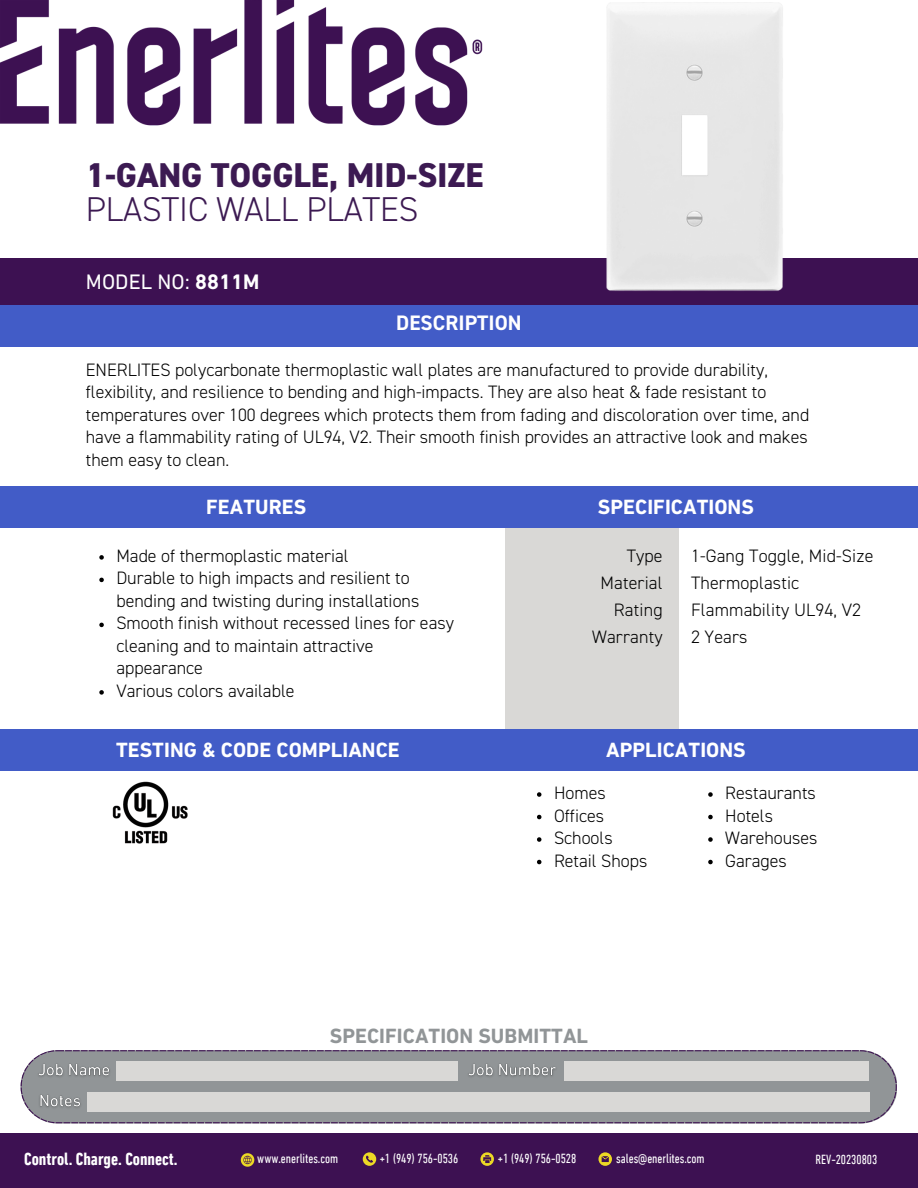
<style>
.page{position:relative;width:918px;height:1188px;background:#fff}
.page>*{position:absolute;margin:0;border:0;box-sizing:border-box;transform-origin:0 0}
.t1{font:800 34.5px "DIN2014";letter-spacing:-.005em;color:#3c1a52}
.t2{font:300 34.5px "DIN2014";letter-spacing:-.005em;color:#3c1a52}
.t3{font:21.3px "DIN Next LT Pro";letter-spacing:.005em;color:#fff}
.t4{font:700 21px "DIN Next LT Pro";letter-spacing:.005em;color:#fff}
.t5{font:700 21px "DIN Next LT Pro";letter-spacing:.005em;color:#919597}
.t6{font:700 21px "DIN2014";letter-spacing:.005em;color:#fff}
.t7{font:300 18px/22.5px "DIN2014";color:#000}
.t8{font:700 condensed 18px "DIN Next LT Pro";color:#fff}
.t9{font:condensed 13.5px "DIN Next LT Pro";letter-spacing:-.005em;color:#fff}
.s1{font-weight:700}
</style>
<div class="page">
<div style="left:0;top:258px;width:918px;height:52px;background:#3d1152"></div>
<div style="left:0;top:305px;width:918px;height:42px;background:#425cc7"></div>
<div style="left:505px;top:521px;width:173px;height:214px;background:#d9d8d6"></div>
<img style="left:0;top:0;width:483px;height:126px">
<div style="left:0;top:486px;width:918px;height:42px;background:#425cc7"></div>
<div style="left:0;top:729px;width:918px;height:42px;background:#425cc7"></div>
<img style="left:112px;top:782px;width:76px;height:62px">
<svg style="left:537px;top:792px;width:4px;height:5px"></svg>
<svg style="left:537px;top:815px;width:4px;height:4px"></svg>
<svg style="left:537px;top:837px;width:4px;height:5px"></svg>
<svg style="left:537px;top:860px;width:4px;height:4px"></svg>
<svg style="left:708px;top:792px;width:5px;height:5px"></svg>
<svg style="left:708px;top:815px;width:5px;height:4px"></svg>
<svg style="left:708px;top:837px;width:5px;height:5px"></svg>
<svg style="left:708px;top:860px;width:5px;height:4px"></svg>
<img style="left:606px;top:2px;width:177px;height:289px">
<svg style="left:99px;top:555px;width:5px;height:5px"></svg>
<svg style="left:99px;top:578px;width:5px;height:4px"></svg>
<svg style="left:99px;top:623px;width:5px;height:4px"></svg>
<svg style="left:99px;top:690px;width:5px;height:5px"></svg>
<div style="left:0;top:1133px;width:918px;height:55px;background:#3d1152"></div>
<svg style="left:21px;top:1050px;width:876px;height:73px;background:#929499"></svg>
<div style="left:117px;top:1061px;width:341px;height:20px;background:#d9d8d6"></div>
<svg style="left:598px;top:1152px;width:14px;height:14px"></svg>
<svg style="left:241px;top:1153px;width:13px;height:14px"></svg>
<svg style="left:363px;top:1152px;width:13px;height:14px"></svg>
<svg style="left:480px;top:1152px;width:14px;height:14px"></svg>
<div style="left:564px;top:1061px;width:305px;height:20px;background:#d9d8d6"></div>
<div style="left:87px;top:1093px;width:782px;height:19px;background:#d9d8d6"></div>
<img style="left:33px;top:1058px;width:81px;height:28px">
<img style="left:463px;top:1058px;width:99px;height:28px">
<img style="left:34px;top:1089px;width:51px;height:28px">
<p class="t1" style="left:86px;top:161px;width:399px">1-GANG TOGGLE, MID-SIZE</p>
<p class="t2" style="left:86px;top:194px;width:334px">PLASTIC WALL PLATES</p>
<p class="t3" style="left:86px;top:273px;width:175px">MODEL NO: <span class="s1">8811M</span></p>
<p class="t6" style="left:396px;top:314px;width:127px">DESCRIPTION</p>
<p class="t7" style="left:86px;top:360px;width:725px">ENERLITES polycarbonate thermoplastic wall plates are manufactured to provide durability, flexibility, and resilience to bending and high-impacts. They are also heat &amp; fade resistant to temperatures over 100 degrees which protects them from fading and discoloration over time, and have a flammability rating of UL94, V2. Their smooth finish provides an attractive look and makes them easy to clean.</p>
<p class="t4" style="left:206px;top:498px;width:102px">FEATURES</p>
<p class="t4" style="left:598px;top:498px;width:158px">SPECIFICATIONS</p>
<p class="t7" style="left:116px;top:546px;width:234px">Made of thermoplastic material</p>
<p class="t7" style="left:116px;top:568px;width:304px">Durable to high impacts and resilient to bending and twisting during installations</p>
<p class="t7" style="left:116px;top:613px;width:339px">Smooth finish without recessed lines for easy cleaning and to maintain attractive appearance</p>
<p class="t7" style="left:116px;top:681px;width:180px">Various colors available</p>
<p class="t7" style="left:627px;top:546px;width:37px">Type</p>
<p class="t7" style="left:601px;top:573px;width:64px">Material</p>
<p class="t7" style="left:614px;top:600px;width:50px">Rating</p>
<p class="t7" style="left:592px;top:627px;width:72px">Warranty</p>
<p class="t7" style="left:691px;top:546px;width:184px">1-Gang Toggle, Mid-Size</p>
<p class="t7" style="left:691px;top:573px;width:110px">Thermoplastic</p>
<p class="t7" style="left:691px;top:600px;width:171px">Flammability UL94, V2</p>
<p class="t7" style="left:691px;top:627px;width:58px">2 Years</p>
<p class="t4" style="left:116px;top:741px;width:285px">TESTING &amp; CODE COMPLIANCE</p>
<p class="t4" style="left:606px;top:741px;width:141px">APPLICATIONS</p>
<p class="t7" style="left:554px;top:783px;width:53px">Homes</p>
<p class="t7" style="left:554px;top:805px;width:52px">Offices</p>
<p class="t7" style="left:554px;top:828px;width:60px">Schools</p>
<p class="t7" style="left:554px;top:850px;width:95px">Retail Shops</p>
<p class="t7" style="left:725px;top:783px;width:92px">Restaurants</p>
<p class="t7" style="left:725px;top:805px;width:49px">Hotels</p>
<p class="t7" style="left:725px;top:828px;width:94px">Warehouses</p>
<p class="t7" style="left:725px;top:850px;width:63px">Garages</p>
<p class="t5" style="left:330px;top:1027px;width:260px">SPECIFICATION SUBMITTAL</p>
<p class="t8" style="left:24px;top:1151px;width:155px">Control. Charge. Connect.</p>
<p class="t9" style="left:257px;top:1153px;width:82px">www.enerlites.com</p>
<p class="t9" style="left:380px;top:1153px;width:80px">+1 (949) 756-0536</p>
<p class="t9" style="left:498px;top:1153px;width:80px">+1 (949) 756-0528</p>
<p class="t9" style="left:616px;top:1153px;width:90px">sales@enerlites.com</p>
<p class="t9" style="left:816px;top:1154px;width:63px">REV-20230803</p>
</div>
